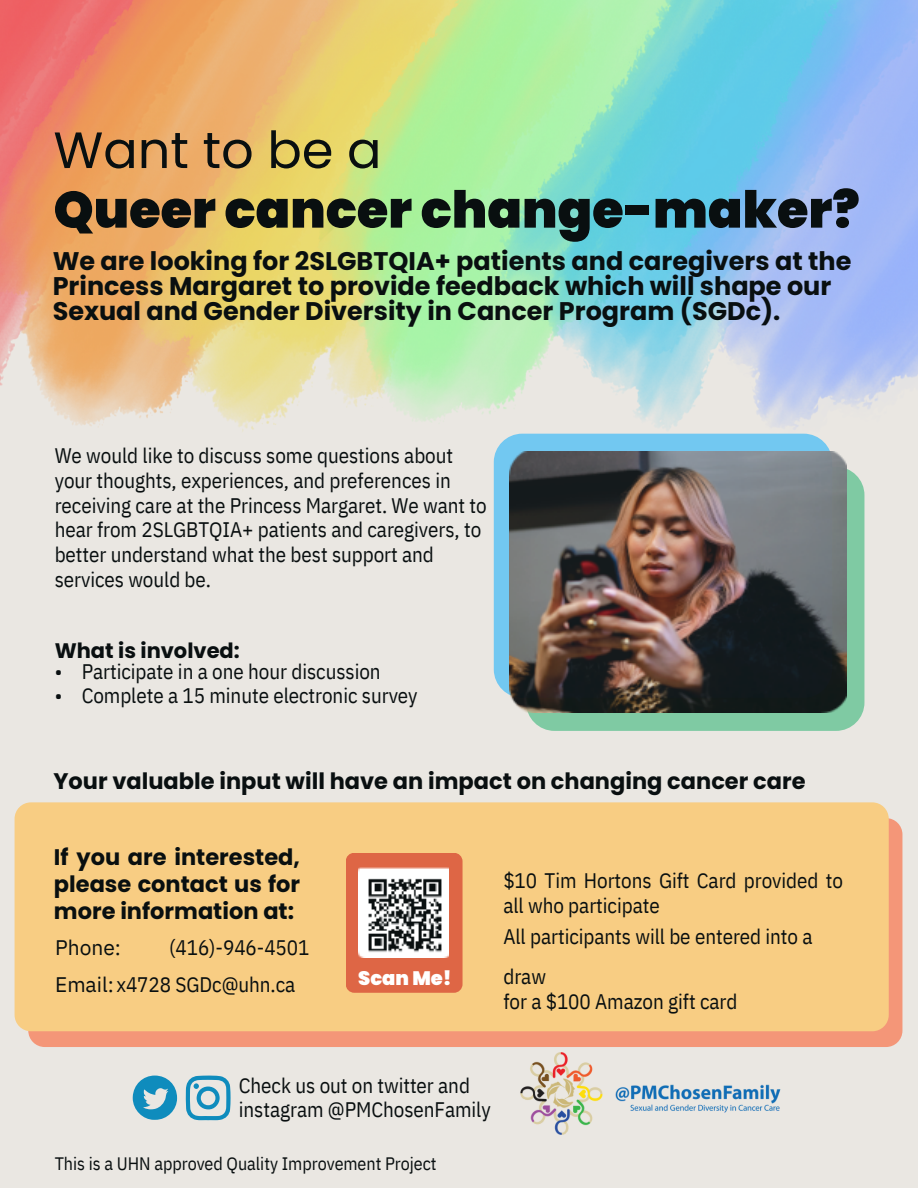
<style>
.page{position:relative;width:918px;height:1188px;background:#eae7e2}
.page>*{position:absolute;margin:0;border:0;box-sizing:border-box;transform-origin:0 0}
.t1{font:900 51px "Poppins";color:#090f10}
.t2{font:51px "Poppins";color:#090f10}
.t3{font:700 25.5px/24.8px "Poppins";color:#090f10}
.t4{font:700 22.5px/27px "Poppins";color:#090f10;text-align:justify}
.t5{font:21px/24.8px "IBM Plex Sans Cond";letter-spacing:-.005em;color:#090f10}
.t6{font:700 21px "Poppins";color:#090f10}
.t7{font:21px "IBM Plex Sans";color:#090f10}
.t8{font:900 19.5px "Poppins";color:#fff}
.t9{font:18px "IBM Plex Sans Cond";letter-spacing:-.005em;color:#090f10}
.s1{font-family:"IBM Plex Sans"}
</style>
<div class="page">
<div style="left:28px;top:818px;width:874px;height:229px;background:linear-gradient(to right,#f49678,#f49678);border-radius:16px"></div>
<div style="left:15px;top:802px;width:874px;height:229px;background:#f8cd83;border-radius:16px"></div>
<img style="left:0;top:0;width:91px;height:426px">
<img style="left:91px;top:0;width:403px;height:533px">
<img style="left:285px;top:0;width:580px;height:492px">
<img style="left:388px;top:0;width:477px;height:483px">
<img style="left:609px;top:0;width:9px;height:434px">
<img style="left:618px;top:0;width:300px;height:462px">
<div style="left:526px;top:467px;width:338px;height:264px;background:#7fcaa3;border-radius:28px"></div>
<div style="left:494px;top:434px;width:338px;height:264px;background:#72c8f1;border-radius:28px"></div>
<img style="left:510px;top:451px;width:336px;height:261px">
<div style="left:346px;top:853px;width:117px;height:140px;background:#de6645;border-radius:9px"></div>
<img style="left:359px;top:867px;width:90px;height:90px">
<img style="left:515px;top:1040px;width:270px;height:95px">
<svg style="left:133px;top:1076px;width:44px;height:44px"></svg>
<svg style="left:186px;top:1076px;width:45px;height:44px"></svg>
<p class="t2" style="left:53px;top:114px;width:330px">Want to be a</p>
<p class="t1" style="left:53px;top:174px;width:808px">Queer cancer change-maker?</p>
<p class="t3" style="left:53px;top:249px;width:800px">We are looking for 2SLGBTQIA+ patients and caregivers at the<br>Princess Margaret to provide feedback which will shape our<br>Sexual and Gender Diversity in Cancer Program (SGDc).</p>
<p class="t5" style="left:55px;top:443px;width:434px">We would like to discuss some questions about your thoughts, experiences, and preferences in receiving care at the Princess Margaret. We want to hear from 2SLGBTQIA+ patients and caregivers, to better understand what the best support and services would be.</p>
<p class="t6" style="left:55px;top:636px;width:187px">What is involved:</p>
<p class="t5" style="left:55px;top:658px;width:9px">• •</p>
<p class="t5" style="left:82px;top:658px;width:338px">Participate in a one hour discussion<br>Complete a 15 minute electronic survey</p>
<p class="t4" style="left:53px;top:767px;width:754px">Your valuable input will have an impact on changing cancer care</p>
<p class="t4" style="left:54px;top:844px;width:248px">If you are interested, please contact us for more information at:</p>
<p class="t5" style="left:55px;top:929px;width:256px;line-height:37.2px;text-indent:114px">(416)-946-4501<br><span class="s1">Email:</span>x4728 SGDc@uhn.ca</p>
<p class="t7" style="left:55px;top:934px;width:67px">Phone:</p>
<p class="t8" style="left:358px;top:964px;width:95px">Scan Me!</p>
<p class="t5" style="left:503px;top:868px;width:341px">$10 Tim Hortons Gift Card provided to all who participate</p>
<p class="t5" style="left:503px;top:917px;width:311px;line-height:39.3px">All participants will be entered into a draw</p>
<p class="t5" style="left:503px;top:988px;width:236px">for a $100 Amazon gift card</p>
<p class="t5" style="left:239px;top:1072px;width:254px">Check us out on twitter and instagram @PMChosenFamily</p>
<p class="t9" style="left:55px;top:1151px;width:383px">This is a UHN approved Quality Improvement Project</p>
</div>
